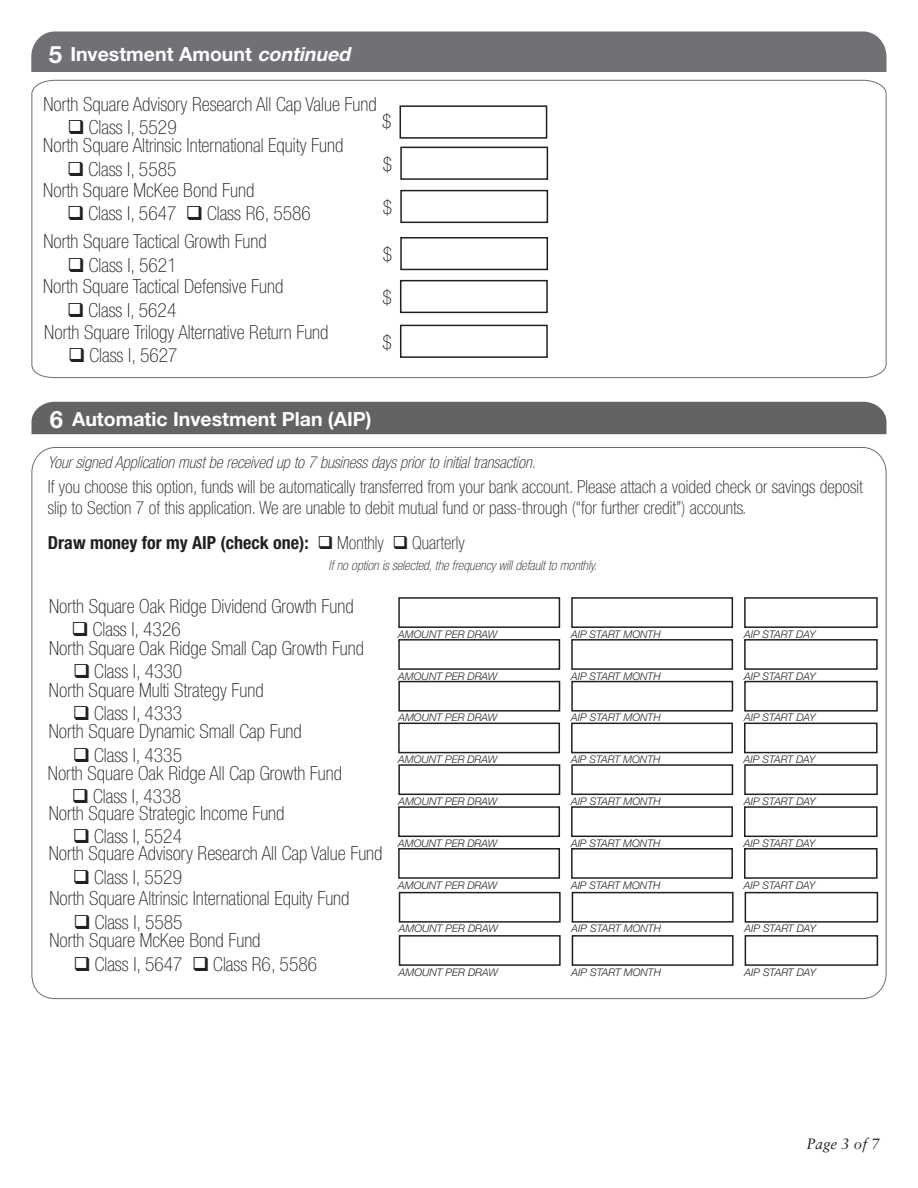
<style>
.page{position:relative;width:918px;height:1188px;background:#fff}
.page>*{position:absolute;margin:0;border:0;box-sizing:border-box;transform-origin:0 0}
.t1{font:700 24px "Helvetica Neue";color:#fff}
.t2{font:100 condensed 19.5px "Helvetica Neue";color:#231f20}
.t3{font:700 19.5px "Helvetica Neue";color:#fff}
.t4{font:100 condensed 18px/21.6px "Helvetica Neue";color:#231f20}
.t5{font:700 condensed 18px "Helvetica Neue";color:#231f20}
.t6{font:italic 100 condensed 16.5px "Helvetica Neue";color:#231f20}
.t7{font:italic 15px "Sabon";color:#231f20}
.t8{font:italic 100 condensed 13.5px "Helvetica Neue";color:#231f20}
.t9{font:italic 300 10.5px "Helvetica Neue";color:#231f20}
.s1{font-style:italic}
.s2{font-weight:100}
</style>
<div class="page">
<div style="left:32px;top:402px;width:854px;height:32px;background:#636366"></div>
<div style="left:31px;top:32px;width:855px;height:40px;background:#717074"></div>
<svg style="left:31px;top:80px;width:856px;height:298px"></svg>
<div style="left:398px;top:597px;width:162px;height:31px;border:2px solid #231f20"></div>
<div style="left:398px;top:639px;width:162px;height:31px;border:2px solid #231f20"></div>
<div style="left:398px;top:681px;width:162px;height:31px;border:2px solid #231f20"></div>
<div style="left:398px;top:723px;width:162px;height:30px;border:2px solid #231f20"></div>
<div style="left:398px;top:764px;width:162px;height:31px;border:2px solid #231f20"></div>
<div style="left:398px;top:848px;width:162px;height:31px;border:2px solid #231f20"></div>
<div style="left:571px;top:597px;width:162px;height:31px;border:2px solid #231f20"></div>
<div style="left:571px;top:639px;width:162px;height:31px;border:2px solid #231f20"></div>
<div style="left:571px;top:681px;width:162px;height:31px;border:2px solid #231f20"></div>
<div style="left:571px;top:723px;width:162px;height:30px;border:2px solid #231f20"></div>
<div style="left:571px;top:764px;width:162px;height:31px;border:2px solid #231f20"></div>
<div style="left:571px;top:848px;width:162px;height:31px;border:2px solid #231f20"></div>
<div style="left:744px;top:597px;width:134px;height:31px;border:2px solid #231f20"></div>
<div style="left:744px;top:639px;width:134px;height:31px;border:2px solid #231f20"></div>
<div style="left:744px;top:681px;width:134px;height:31px;border:2px solid #231f20"></div>
<div style="left:744px;top:723px;width:134px;height:30px;border:2px solid #231f20"></div>
<div style="left:744px;top:764px;width:134px;height:31px;border:2px solid #231f20"></div>
<div style="left:744px;top:848px;width:134px;height:31px;border:2px solid #231f20"></div>
<div style="left:398px;top:806px;width:162px;height:31px;border:2px solid #231f20"></div>
<div style="left:571px;top:806px;width:162px;height:31px;border:2px solid #231f20"></div>
<div style="left:744px;top:806px;width:134px;height:31px;border:2px solid #231f20"></div>
<div style="left:399px;top:935px;width:162px;height:31px;border:2px solid #231f20"></div>
<div style="left:572px;top:935px;width:162px;height:31px;border:2px solid #231f20"></div>
<div style="left:745px;top:935px;width:133px;height:31px;border:2px solid #231f20"></div>
<div style="left:399px;top:892px;width:162px;height:31px;border:2px solid #231f20"></div>
<div style="left:572px;top:892px;width:162px;height:31px;border:2px solid #231f20"></div>
<div style="left:745px;top:892px;width:133px;height:31px;border:2px solid #231f20"></div>
<svg style="left:44px;top:134px;width:19px;height:1px"></svg>
<svg style="left:43px;top:176px;width:20px;height:1px"></svg>
<svg style="left:43px;top:220px;width:20px;height:1px"></svg>
<svg style="left:44px;top:272px;width:19px;height:1px"></svg>
<svg style="left:43px;top:317px;width:20px;height:1px"></svg>
<svg style="left:44px;top:362px;width:20px;height:1px"></svg>
<p class="t1" style="left:49px;top:40px;width:15px">5</p>
<p class="t3" style="left:70px;top:42px;width:286px">Investment Amount <span class="s1">continued</span></p>
<p class="t2" style="left:44px;top:93px;width:335px">North Square Advisory Research All Cap Value Fund</p>
<p class="t2" style="left:68px;top:116px;width:111px">❑ Class I, 5529</p>
<p class="t2" style="left:43px;top:134px;width:302px">North Square Altrinsic International Equity Fund</p>
<p class="t2" style="left:67px;top:158px;width:111px">❑ Class I, 5585</p>
<p class="t2" style="left:43px;top:179px;width:213px">North Square McKee Bond Fund</p>
<p class="t2" style="left:67px;top:203px;width:245px">❑ Class I, 5647 ❑ Class R6, 5586</p>
<p class="t2" style="left:44px;top:230px;width:225px">North Square Tactical Growth Fund</p>
<p class="t2" style="left:68px;top:254px;width:111px">❑ Class I, 5621</p>
<p class="t2" style="left:43px;top:275px;width:242px">North Square Tactical Defensive Fund</p>
<p class="t2" style="left:67px;top:299px;width:111px">❑ Class I, 5624</p>
<p class="t2" style="left:44px;top:321px;width:286px">North Square Trilogy Alternative Return Fund</p>
<p class="t2" style="left:68px;top:345px;width:111px">❑ Class I, 5627</p>
<p class="t2" style="left:382px;top:110px;width:11px">$</p>
<p class="t2" style="left:383px;top:153px;width:11px">$</p>
<p class="t2" style="left:383px;top:196px;width:11px">$</p>
<p class="t2" style="left:383px;top:243px;width:11px">$</p>
<p class="t2" style="left:383px;top:286px;width:11px">$</p>
<p class="t2" style="left:383px;top:331px;width:11px">$</p>
<p class="t1" style="left:50px;top:405px;width:15px">6</p>
<p class="t3" style="left:72px;top:407px;width:301px">Automatic Investment Plan (AIP)</p>
<p class="t6" style="left:48px;top:453px;width:489px">Your signed Application must be received up to 7 business days prior to initial transaction.</p>
<p class="t4" style="left:48px;top:475px;width:816px">If you choose this option, funds will be automatically transferred from your bank account. Please attach a voided check or savings deposit slip to Section 7 of this application. We are unable to debit mutual fund or pass-through (“for further credit”) accounts.</p>
<p class="t5" style="left:48px;top:532px;width:418px">Draw money for my AIP (check one): ❑ <span class="s2">Monthly</span> ❑ <span class="s2">Quarterly</span></p>
<p class="t8" style="left:329px;top:557px;width:270px">If no option is selected, the frequency will default to monthly.</p>
<p class="t2" style="left:49px;top:595px;width:306px">North Square Oak Ridge Dividend Growth Fund</p>
<p class="t2" style="left:72px;top:618px;width:111px">❑ Class I, 4326</p>
<p class="t2" style="left:49px;top:637px;width:317px">North Square Oak Ridge Small Cap Growth Fund</p>
<p class="t2" style="left:73px;top:660px;width:111px">❑ Class I, 4330</p>
<p class="t2" style="left:49px;top:679px;width:216px">North Square Multi Strategy Fund</p>
<p class="t2" style="left:73px;top:702px;width:111px">❑ Class I, 4333</p>
<p class="t2" style="left:49px;top:720px;width:255px">North Square Dynamic Small Cap Fund</p>
<p class="t2" style="left:73px;top:744px;width:111px">❑ Class I, 4335</p>
<p class="t2" style="left:48px;top:762px;width:296px">North Square Oak Ridge All Cap Growth Fund</p>
<p class="t2" style="left:72px;top:785px;width:111px">❑ Class I, 4338</p>
<p class="t2" style="left:49px;top:802px;width:237px">North Square Strategic Income Fund</p>
<p class="t2" style="left:73px;top:826px;width:111px">❑ Class I, 5524</p>
<p class="t2" style="left:49px;top:842px;width:335px">North Square Advisory Research All Cap Value Fund</p>
<p class="t2" style="left:73px;top:866px;width:111px">❑ Class I, 5529</p>
<p class="t2" style="left:49px;top:888px;width:302px">North Square Altrinsic International Equity Fund</p>
<p class="t2" style="left:73px;top:911px;width:111px">❑ Class I, 5585</p>
<p class="t2" style="left:49px;top:929px;width:213px">North Square McKee Bond Fund</p>
<p class="t2" style="left:73px;top:953px;width:245px">❑ Class I, 5647 ❑ Class R6, 5586</p>
<p class="t9" style="left:398px;top:628px;width:101px">AMOUNT PER DRAW</p>
<p class="t9" style="left:398px;top:670px;width:101px">AMOUNT PER DRAW</p>
<p class="t9" style="left:398px;top:711px;width:101px">AMOUNT PER DRAW</p>
<p class="t9" style="left:398px;top:753px;width:101px">AMOUNT PER DRAW</p>
<p class="t9" style="left:398px;top:795px;width:101px">AMOUNT PER DRAW</p>
<p class="t9" style="left:571px;top:628px;width:91px">AIP START MONTH</p>
<p class="t9" style="left:571px;top:670px;width:91px">AIP START MONTH</p>
<p class="t9" style="left:571px;top:711px;width:91px">AIP START MONTH</p>
<p class="t9" style="left:571px;top:753px;width:91px">AIP START MONTH</p>
<p class="t9" style="left:571px;top:795px;width:91px">AIP START MONTH</p>
<p class="t9" style="left:744px;top:628px;width:73px">AIP START DAY</p>
<p class="t9" style="left:744px;top:670px;width:73px">AIP START DAY</p>
<p class="t9" style="left:744px;top:711px;width:73px">AIP START DAY</p>
<p class="t9" style="left:744px;top:753px;width:73px">AIP START DAY</p>
<p class="t9" style="left:744px;top:795px;width:73px">AIP START DAY</p>
<p class="t9" style="left:398px;top:837px;width:101px">AMOUNT PER DRAW</p>
<p class="t9" style="left:571px;top:837px;width:91px">AIP START MONTH</p>
<p class="t9" style="left:744px;top:837px;width:73px">AIP START DAY</p>
<p class="t9" style="left:398px;top:879px;width:101px">AMOUNT PER DRAW</p>
<p class="t9" style="left:571px;top:879px;width:91px">AIP START MONTH</p>
<p class="t9" style="left:744px;top:879px;width:73px">AIP START DAY</p>
<p class="t9" style="left:399px;top:922px;width:101px">AMOUNT PER DRAW</p>
<p class="t9" style="left:572px;top:922px;width:91px">AIP START MONTH</p>
<p class="t9" style="left:745px;top:922px;width:73px">AIP START DAY</p>
<p class="t9" style="left:399px;top:966px;width:101px">AMOUNT PER DRAW</p>
<p class="t9" style="left:572px;top:966px;width:91px">AIP START MONTH</p>
<p class="t9" style="left:745px;top:966px;width:73px">AIP START DAY</p>
<p class="t7" style="left:806px;top:1135px;width:75px">Page 3 of 7</p>
</div>
